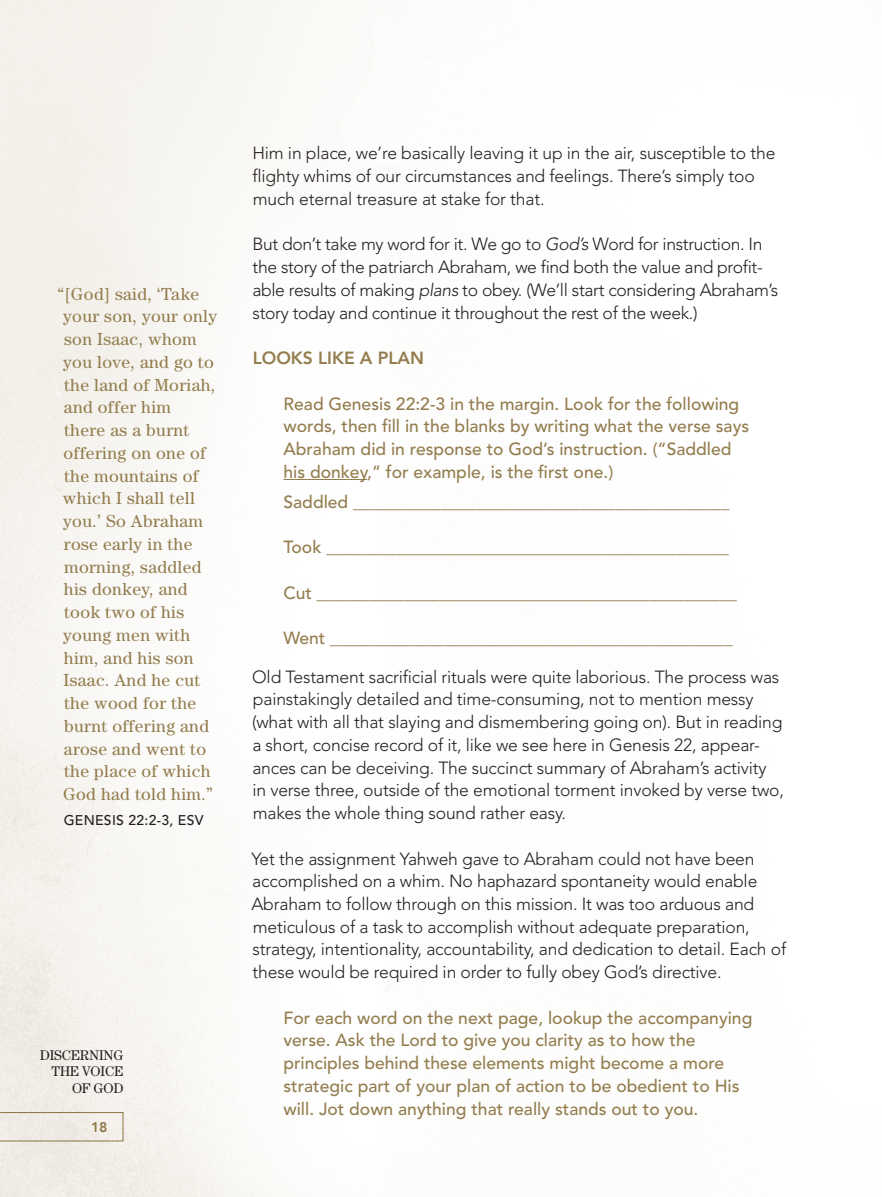
<style>
.page{position:relative;width:882px;height:1197px;background:#fff}
.page>*{position:absolute;margin:0;border:0;box-sizing:border-box;transform-origin:0 0}
.t1{font:300 17.5px/22.8px "Avenir LT Std";letter-spacing:-.01em;color:#231f20}
.t2{font:500 17.5px/22.8px "Avenir LT Std";color:#937d4e}
.t3{font:17.5px/22.8px "Century Std";letter-spacing:.02em;color:#937d4e}
.t4{font:800 17.5px "Avenir LT Std";color:#937d4e}
.t5{font:14px/16.8px "Century Std";letter-spacing:-.015em;color:#231f20;text-align:right}
.t6{font:500 14px "Avenir LT Std";letter-spacing:.02em;color:#231f20}
.t7{font:800 14px "Avenir LT Std";color:#937d4e}
.s1{font-style:italic}
</style>
<div class="page">
<hr style="left:284px;top:479px;width:83px;height:1px;background:#937d4e">
<svg style="left:0;top:1112px;width:123px;height:29px"></svg>
<p class="t3" style="left:63px;top:282px;width:156px;text-indent:-5px">“[God] said, ‘Take your son, your only son Isaac, whom you love, and go to the land of Moriah, and offer him<br>there as a burnt offering on one of the mountains of which I shall tell you.’ So Abraham rose early in the morning, saddled his donkey, and took two of his young men with him, and his son<br>Isaac. And he cut the wood for the burnt offering and arose and went to the place of which<br>God had told him.”</p>
<p class="t6" style="left:64px;top:812px;width:141px">GENESIS 22:2-3, ESV</p>
<p class="t5" style="left:40px;top:1046px;width:85px">DISCERNING<br>THE VOICE<br>OF GOD</p>
<p class="t7" style="left:91px;top:1119px;width:18px">18</p>
<p class="t1" style="left:252px;top:142px;width:525px">Him in place, we’re basically leaving it up in the air, susceptible to the flighty whims of our circumstances and feelings. There’s simply too much eternal treasure at stake for that.</p>
<p class="t1" style="left:252px;top:233px;width:528px">But don’t take my word for it. We go to <span class="s1">God’s</span> Word for instruction. In the story of the patriarch Abraham, we find both the value and profit&shy;able results of making <span class="s1">plans</span> to obey. (We’ll start considering Abraham’s story today and continue it throughout the rest of the week.)</p>
<p class="t4" style="left:253px;top:348px;width:173px">LOOKS LIKE A PLAN</p>
<p class="t2" style="left:283px;top:393px;width:467px">Read Genesis 22:2-3 in the margin. Look for the following words, then fill in the blanks by writing what the verse says Abraham did in response to God’s instruction. (“Saddled his donkey,” for example, is the first one.)</p>
<p class="t2" style="left:283px;top:491px;width:447px">Saddled ___________________________________________</p>
<p class="t2" style="left:283px;top:536px;width:447px">Took ______________________________________________</p>
<p class="t2" style="left:283px;top:582px;width:455px">Cut ________________________________________________</p>
<p class="t2" style="left:283px;top:627px;width:451px">Went ______________________________________________</p>
<p class="t1" style="left:252px;top:665px;width:533px">Old Testament sacrificial rituals were quite laborious. The process was painstakingly detailed and time-consuming, not to mention messy (what with all that slaying and dismembering going on). But in reading a short, concise record of it, like we see here in Genesis 22, appear&shy;ances can be deceiving. The succinct summary of Abraham’s activity in verse three, outside of the emotional torment invoked by verse two, makes the whole thing sound rather easy.</p>
<p class="t1" style="left:251px;top:847px;width:536px">Yet the assignment Yahweh gave to Abraham could not have been accomplished on a whim. No haphazard spontaneity would enable Abraham to follow through on this mission. It was too arduous and meticulous of a task to accomplish without adequate preparation, strategy, intentionality, accountability, and dedication to detail. Each of these would be required in order to fully obey God’s directive.</p>
<p class="t2" style="left:283px;top:1007px;width:470px">For each word on the next page, lookup the accompanying verse. Ask the Lord to give you clarity as to how the principles behind these elements might become a more strategic part of your plan of action to be obedient to His will. Jot down anything that really stands out to you.</p>
</div>
